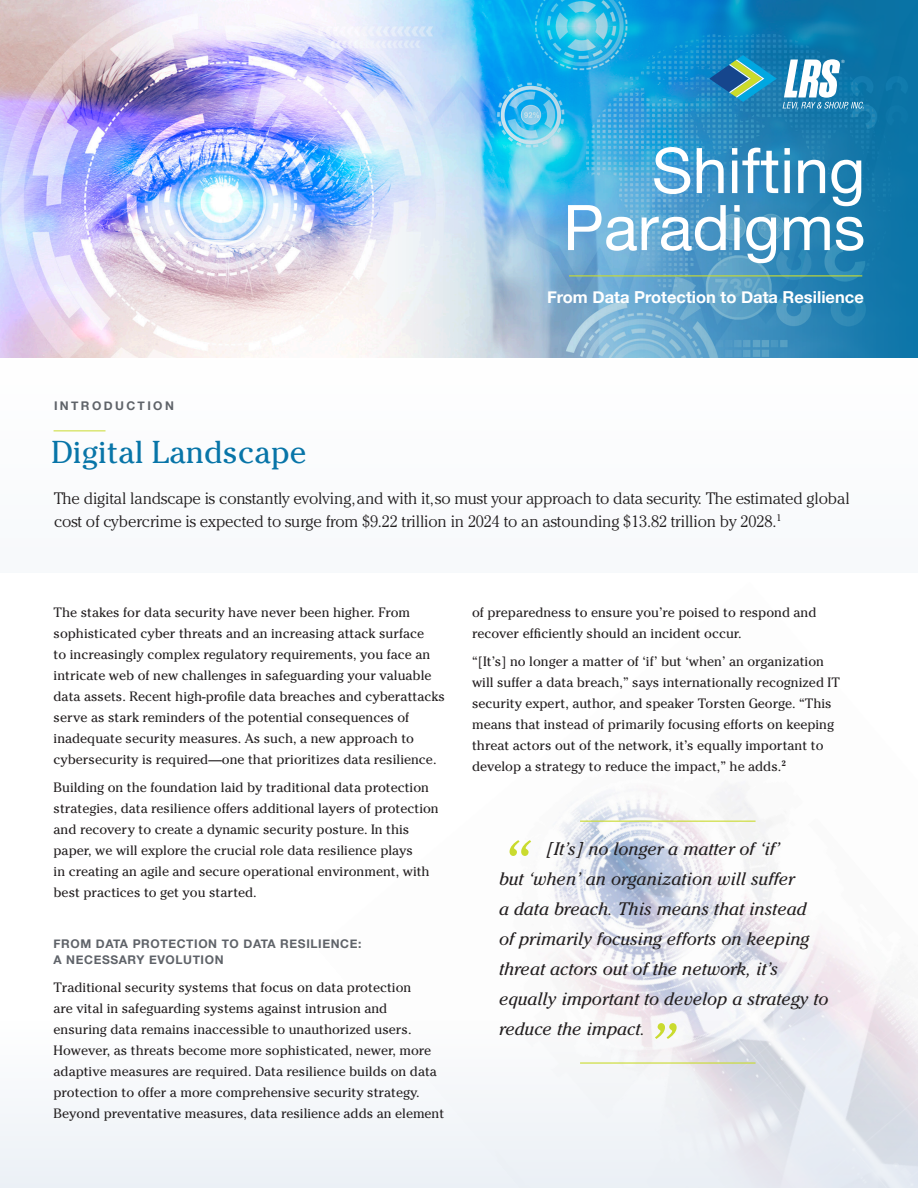
<style>
.page{position:relative;width:918px;height:1188px;background:#fff}
.page>*{position:absolute;margin:0;border:0;box-sizing:border-box;transform-origin:0 0}
.t1{font:italic 66px "Cheltenham Std";color:#cadb2f}
.t2{font:63px/57px "Helvetica Neue";color:#fff;text-align:right}
.t3{font:31.5px "Cheltenham Std";color:#0875a8}
.t4{font:italic 18px/30px "Cheltenham Std";color:#231f20}
.t5{font:300 16.5px/22.5px "Cheltenham Std";letter-spacing:-.01em;color:#231f20}
.t6{font:700 16.5px "Helvetica Neue";color:#fff}
.t7{font:13.5px/21px "Cheltenham Std";color:#231f20}
.t8{font:700 12px/16.5px "Helvetica Neue";letter-spacing:.05em;color:#5f6369}
.t9{font:700 12px "Helvetica Neue";letter-spacing:.2em;color:#5f6369}
</style>
<div class="page">
<img style="left:554px;top:785px;width:362px;height:236px">
<svg style="left:0;top:1021px;width:918px;height:167px;fill:#f1f4f8"></svg>
<div style="left:0;top:358px;width:918px;height:214px;background:#fafcfd"></div>
<img style="left:0;top:0;width:918px;height:358px">
<hr style="left:580px;top:821px;width:176px;height:1px;background:#cadb2f">
<hr style="left:580px;top:1062px;width:176px;height:2px;background:#cadb2f">
<svg style="left:709px;top:55px;width:68px;height:47px;background:#328cab"></svg>
<svg style="left:783px;top:59px;width:81px;height:51px"></svg>
<hr style="left:569px;top:275px;width:293px;height:1px;background:#cadb2f">
<hr style="left:54px;top:430px;width:52px;height:1px;background:#cadb2f">
<p class="t2" style="left:563px;top:146px;width:304px">Shifting<br>Paradigms</p>
<p class="t9" style="left:54px;top:396px;width:121px">INTRODUCTION</p>
<p class="t3" style="left:52px;top:434px;width:256px">Digital Landscape</p>
<p class="t6" style="left:547px;top:284px;width:318px">From Data Protection to Data Resilience</p>
<p class="t5" style="left:54px;top:487px;width:797px">The digital landscape is constantly evolving, and with it, so must your approach to data security. The estimated global cost of cybercrime is expected to surge from $9.22 trillion in 2024 to an astounding $13.82 trillion by 2028.<sup>1</sup></p>
<p class="t7" style="left:54px;top:602px;width:393px">The stakes for data security have never been higher. From sophisticated cyber threats and an increasing attack surface<br>to increasingly complex regulatory requirements, you face an intricate web of new challenges in safeguarding your valuable data assets. Recent high-profile data breaches and cyberattacks serve as stark reminders of the potential consequences of inadequate security measures. As such, a new approach to cybersecurity is required—one that prioritizes data resilience.</p>
<p class="t7" style="left:54px;top:777px;width:387px">Building on the foundation laid by traditional data protection strategies, data resilience offers additional layers of protection and recovery to create a dynamic security posture. In this paper, we will explore the crucial role data resilience plays<br>in creating an agile and secure operational environment, with best practices to get you started.</p>
<p class="t8" style="left:54px;top:936px;width:309px">FROM DATA PROTECTION TO DATA RESILIENCE:<br>A NECESSARY EVOLUTION</p>
<p class="t7" style="left:54px;top:977px;width:392px">Traditional security systems that focus on data protection<br>are vital in safeguarding systems against intrusion and<br>ensuring data remains inaccessible to unauthorized users.<br>However, as threats become more sophisticated, newer, more adaptive measures are required. Data resilience builds on data protection to offer a more comprehensive security strategy.<br>Beyond preventative measures, data resilience adds an element</p>
<p class="t7" style="left:472px;top:602px;width:346px">of preparedness to ensure you’re poised to respond and recover efficiently should an incident occur.</p>
<p class="t7" style="left:472px;top:651px;width:369px">“[It’s] no longer a matter of ‘if’ but ‘when’ an organization will suffer a data breach,” says internationally recognized IT security expert, author, and speaker Torsten George. “This means that instead of primarily focusing efforts on keeping threat actors out of the network, it’s equally important to develop a strategy to reduce the impact,” he adds.<sup>2</sup></p>
<p class="t1" style="left:499px;top:825px;width:31px">“</p>
<p class="t4" style="left:499px;top:834px;width:331px;text-indent:48px">[It’s] no longer a matter of ‘if’<br>but ‘when’ an organization will suffer<br>a data breach. This means that instead<br>of primarily focusing efforts on keeping threat actors out of the network, it’s equally important to develop a strategy to reduce the impact.</p>
<p class="t1" style="left:645px;top:1008px;width:31px">”</p>
</div>
